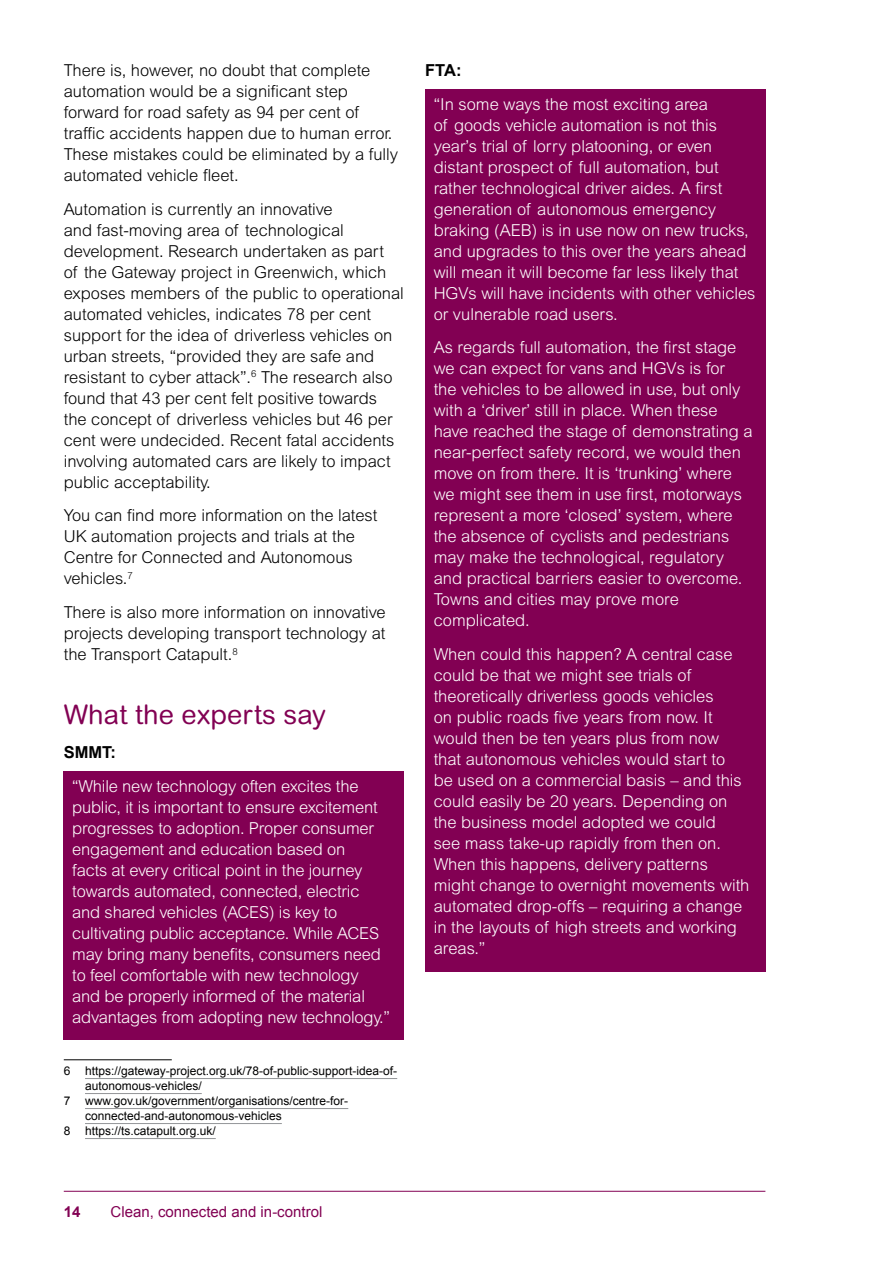
<style>
.page{position:relative;width:893px;height:1263px;background:#fff}
.page>*{position:absolute;margin:0;border:0;box-sizing:border-box;transform-origin:0 0}
.t1{font:27px "Arial Rounded MT";color:#820053}
.t2{font:300 16.5px/21px "Arial MT Std";color:#fff}
.t3{font:300 16.5px/21px "Arial MT Std";color:#000}
.t4{font:700 16.5px "Arial";color:#000}
.t5{font:15px "Arial";color:#820053}
.t6{font:700 15px "Arial";color:#820053}
.t7{font:12px "Arial";color:#000}
</style>
<div class="page">
<hr style="left:64px;top:1191px;width:701px;height:1px;background:#820053">
<div style="left:64px;top:771px;width:340px;height:269px;background:#820053"></div>
<hr style="left:64px;top:1059px;width:108px;height:1px;background:#000">
<hr style="left:85px;top:1078px;width:312px;height:1px;background:#939598">
<hr style="left:85px;top:1093px;width:117px;height:1px;background:#939598">
<hr style="left:85px;top:1108px;width:263px;height:1px;background:#939598">
<hr style="left:85px;top:1123px;width:197px;height:1px;background:#939598">
<hr style="left:85px;top:1138px;width:131px;height:1px;background:#939598">
<div style="left:425px;top:89px;width:340px;height:248px;background:#820053"></div>
<div style="left:425px;top:333px;width:340px;height:311px;background:#820053"></div>
<div style="left:425px;top:640px;width:340px;height:331px;background:#820053"></div>
<p class="t3" style="left:64px;top:59px;width:336px">There is, however, no doubt that complete automation would be a significant step forward for road safety as 94 per cent of traffic accidents happen due to human error.<br>These mistakes could be eliminated by a fully automated vehicle fleet.</p>
<p class="t3" style="left:64px;top:198px;width:342px">Automation is currently an innovative<br>and fast-moving area of technological development. Research undertaken as part<br>of the Gateway project in Greenwich, which exposes members of the public to operational automated vehicles, indicates 78 per cent support for the idea of driverless vehicles on urban streets, “provided they are safe and resistant to cyber attack”.<sup>6</sup> The research also found that 43 per cent felt positive towards the concept of driverless vehicles but 46 per cent were undecided. Recent fatal accidents involving automated cars are likely to impact public acceptability.</p>
<p class="t3" style="left:64px;top:505px;width:315px">You can find more information on the latest<br>UK automation projects and trials at the<br>Centre for Connected and Autonomous vehicles.<sup>7</sup></p>
<p class="t3" style="left:64px;top:602px;width:323px;text-align:justify">There is also more information on innovative projects developing transport technology at the Transport Catapult.<sup>8</sup></p>
<h1 class="t1" style="left:64px;top:699px;width:264px">What the experts say</h1>
<p class="t4" style="left:64px;top:741px;width:54px">SMMT:</p>
<p class="t2" style="left:72px;top:775px;width:319px">“While new technology often excites the public, it is important to ensure excitement progresses to adoption. Proper consumer engagement and education based on<br>facts at every critical point in the journey towards automated, connected, electric and shared vehicles (ACES) is key to cultivating public acceptance. While ACES may bring many benefits, consumers need to feel comfortable with new technology and be properly informed of the material advantages from adopting new technology.”</p>
<p class="t7" style="left:64px;top:1063px;width:335px">6 https://gateway-project.org.uk/78-of-public-support-idea-of-</p>
<p class="t7" style="left:85px;top:1078px;width:118px">autonomous-vehicles/</p>
<p class="t7" style="left:64px;top:1093px;width:286px">7 www.gov.uk/government/organisations/centre-for-</p>
<p class="t7" style="left:85px;top:1108px;width:198px">connected-and-autonomous-vehicles</p>
<p class="t7" style="left:64px;top:1123px;width:153px">8 https://ts.catapult.org.uk/</p>
<p class="t4" style="left:425px;top:59px;width:38px">FTA:</p>
<p class="t2" style="left:434px;top:93px;width:323px">“In some ways the most exciting area<br>of goods vehicle automation is not this year’s trial of lorry platooning, or even distant prospect of full automation, but rather technological driver aides. A first generation of autonomous emergency braking (AEB) is in use now on new trucks, and upgrades to this over the years ahead will mean it will become far less likely that HGVs will have incidents with other vehicles or vulnerable road users.</p>
<p class="t2" style="left:434px;top:337px;width:320px">As regards full automation, the first stage we can expect for vans and HGVs is for<br>the vehicles to be allowed in use, but only with a ‘driver’ still in place. When these have reached the stage of demonstrating a near-perfect safety record, we would then move on from there. It is ‘trunking’ where we might see them in use first, motorways represent a more ‘closed’ system, where the absence of cyclists and pedestrians may make the technological, regulatory and practical barriers easier to overcome.<br>Towns and cities may prove more complicated.</p>
<p class="t2" style="left:434px;top:644px;width:317px">When could this happen? A central case could be that we might see trials of theoretically driverless goods vehicles<br>on public roads five years from now. It would then be ten years plus from now that autonomous vehicles would start to<br>be used on a commercial basis – and this could easily be 20 years. Depending on the business model adopted we could<br>see mass take-up rapidly from then on.<br>When this happens, delivery patterns might change to overnight movements with automated drop-offs – requiring a change in the layouts of high streets and working areas.”</p>
<p class="t6" style="left:64px;top:1202px;width:18px">14</p>
<p class="t5" style="left:111px;top:1202px;width:213px">Clean, connected and in-control</p>
</div>
